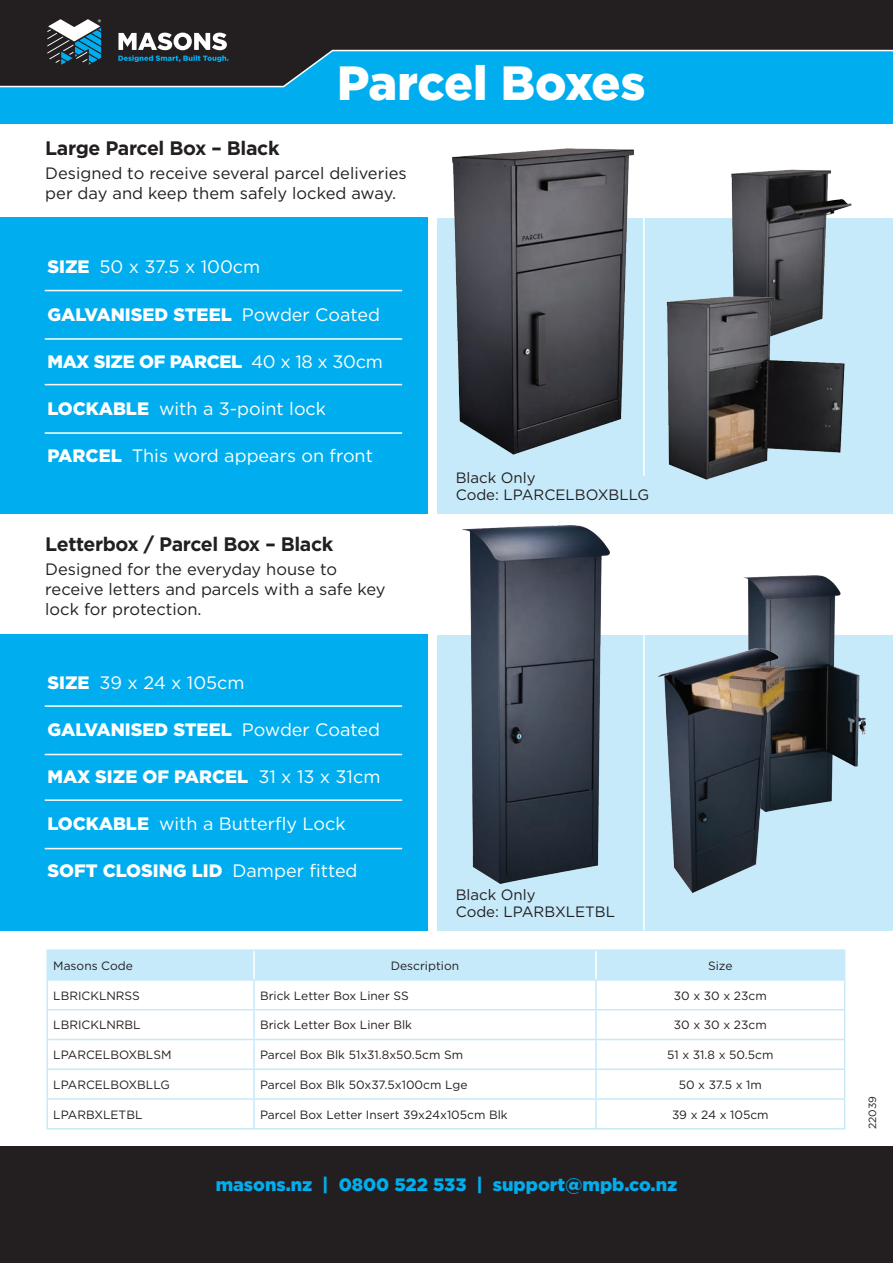
<style>
.page{position:relative;width:893px;height:1263px;background:#fff}
.page>*{position:absolute;margin:0;border:0;box-sizing:border-box;transform-origin:0 0}
.t1{font:900 48px "Gotham";letter-spacing:-.01em;color:#fff}
.MF_Paragraph{font:700 19.5px "Gotham";letter-spacing:-.02em;color:#231f20}
.t2{font:18px "Gotham";color:#fff}
.t3{font:900 18px "Gotham";color:#fff}
.t4{font:900 18px "Gotham";color:#00aeef}
.t5{font:900 18px "Gotham";letter-spacing:-.02em;color:#fff}
.MF_Paragraph-2{font:16.5px/19.8px "Gotham";color:#231f20}
.MF_Paragraph-3{font:15px "Gotham";color:#231f20}
.table_text_black{font:12px "Gotham";color:#231f20}
.MF_Paragraph-4{font:10.5px "Gotham";letter-spacing:-.005em;color:#231f20}
.s1{font-weight:900}
.s2{font-weight:400}
</style>
<div class="page">
<div style="left:0;top:0;width:893px;height:123px;background:#00aeef"></div>
<div style="left:0;top:1147px;width:893px;height:116px;background:#231f20"></div>
<svg style="left:0;top:0;width:893px;height:88px"></svg>
<svg style="left:47px;top:19px;width:182px;height:46px;background:#4e5c63"></svg>
<hr style="left:46px;top:979px;width:208px;height:2px;background:#c6eafa">
<hr style="left:46px;top:981px;width:2px;height:28px;background:#c6eafa">
<hr style="left:46px;top:1009px;width:208px;height:1px;background:#c6eafa">
<hr style="left:46px;top:1010px;width:2px;height:29px;background:#c6eafa">
<hr style="left:46px;top:1039px;width:208px;height:1px;background:#c6eafa">
<hr style="left:46px;top:1040px;width:2px;height:28px;background:#c6eafa">
<hr style="left:46px;top:1068px;width:208px;height:2px;background:#c6eafa">
<hr style="left:46px;top:1070px;width:2px;height:28px;background:#c6eafa">
<hr style="left:46px;top:1098px;width:208px;height:2px;background:#c6eafa">
<hr style="left:46px;top:1100px;width:2px;height:28px;background:#c6eafa">
<hr style="left:46px;top:1128px;width:208px;height:1px;background:#c6eafa">
<hr style="left:254px;top:1128px;width:342px;height:1px;background:#c6eafa">
<hr style="left:596px;top:1128px;width:249px;height:1px;background:#c6eafa">
<hr style="left:46px;top:949px;width:208px;height:2px;background:#c6eafa">
<hr style="left:46px;top:951px;width:2px;height:28px;background:#c6eafa">
<hr style="left:254px;top:949px;width:342px;height:2px;background:#c6eafa">
<hr style="left:596px;top:949px;width:249px;height:2px;background:#c6eafa">
<svg style="left:47px;top:951px;width:798px;height:177px"></svg>
<hr style="left:595px;top:951px;width:2px;height:28px;background:#fff">
<div style="left:0;top:634px;width:428px;height:296px;background:#00aeef"></div>
<div style="left:437px;top:635px;width:456px;height:295px;background:#c6eafa"></div>
<hr style="left:45px;top:705px;width:357px;height:2px;background:#fff">
<hr style="left:45px;top:799px;width:357px;height:2px;background:#fff">
<hr style="left:45px;top:754px;width:357px;height:1px;background:#fff">
<hr style="left:45px;top:848px;width:357px;height:1px;background:#fff">
<img style="left:462px;top:525px;width:148px;height:358px">
<img style="left:744px;top:576px;width:121px;height:233px">
<img style="left:658px;top:649px;width:126px;height:244px">
<hr style="left:643px;top:635px;width:2px;height:295px;background:#fff">
<div style="left:0;top:218px;width:428px;height:296px;background:#00aeef"></div>
<div style="left:437px;top:218px;width:456px;height:296px;background:#c6eafa"></div>
<img style="left:452px;top:148px;width:183px;height:307px">
<img style="left:731px;top:169px;width:121px;height:124px">
<img style="left:666px;top:293px;width:179px;height:187px">
<hr style="left:45px;top:290px;width:357px;height:1px;background:#fff">
<hr style="left:45px;top:384px;width:357px;height:1px;background:#fff">
<hr style="left:45px;top:338px;width:357px;height:2px;background:#fff">
<hr style="left:45px;top:432px;width:357px;height:2px;background:#fff">
<hr style="left:643px;top:218px;width:2px;height:258px;background:#fff">
<p class="t1" style="left:337px;top:50px;width:310px">Parcel Boxes</p>
<p class="MF_Paragraph" style="left:45px;top:135px;width:236px">Large Parcel Box – Black</p>
<p class="MF_Paragraph-2" style="left:45px;top:163px;width:363px">Designed to receive several parcel deliveries per day and keep them safely locked away.</p>
<p class="t2" style="left:47px;top:256px;width:214px"><span class="s1">SIZE</span> 50 x 37.5 x 100cm</p>
<p class="t3" style="left:47px;top:302px;width:334px">GALVANISED STEEL <span class="s2">Powder Coated</span></p>
<p class="t5" style="left:47px;top:349px;width:337px">MAX SIZE OF PARCEL <span class="s2">40 x 18 x 30cm</span></p>
<p class="t2" style="left:47px;top:397px;width:280px"><span class="s1">LOCKABLE</span> with a 3-point lock</p>
<p class="t2" style="left:47px;top:444px;width:327px"><span class="s1">PARCEL</span> This word appears on front</p>
<p class="MF_Paragraph" style="left:45px;top:531px;width:290px">Letterbox / Parcel Box – Black</p>
<p class="MF_Paragraph-2" style="left:45px;top:559px;width:342px">Designed for the everyday house to receive letters and parcels with a safe key lock for protection.</p>
<p class="t2" style="left:47px;top:671px;width:199px"><span class="s1">SIZE</span> 39 x 24 x 105cm</p>
<p class="t3" style="left:47px;top:717px;width:334px">GALVANISED STEEL <span class="s2">Powder Coated</span></p>
<p class="t3" style="left:47px;top:764px;width:335px">MAX SIZE OF PARCEL <span class="s2">31 x 13 x 31cm</span></p>
<p class="t2" style="left:47px;top:812px;width:300px"><span class="s1">LOCKABLE</span> with a Butterfly Lock</p>
<p class="t3" style="left:47px;top:859px;width:312px">SOFT CLOSING LID <span class="s2">Damper fitted</span></p>
<p class="MF_Paragraph-3" style="left:456px;top:468px;width:81px">Black Only</p>
<p class="MF_Paragraph-3" style="left:456px;top:485px;width:195px">Code: LPARCELBOXBLLG</p>
<p class="MF_Paragraph-3" style="left:456px;top:885px;width:81px">Black Only</p>
<p class="MF_Paragraph-3" style="left:456px;top:902px;width:161px">Code: LPARBXLETBL</p>
<p class="table_text_black" style="left:53px;top:958px;width:81px">Masons Code</p>
<p class="table_text_black" style="left:391px;top:958px;width:70px">Description</p>
<p class="table_text_black" style="left:708px;top:958px;width:26px">Size</p>
<p class="table_text_black" style="left:53px;top:988px;width:88px">LBRICKLNRSS</p>
<p class="table_text_black" style="left:260px;top:988px;width:150px">Brick Letter Box Liner SS</p>
<p class="table_text_black" style="left:674px;top:988px;width:94px">30 x 30 x 23cm</p>
<p class="table_text_black" style="left:53px;top:1017px;width:89px">LBRICKLNRBL</p>
<p class="table_text_black" style="left:260px;top:1017px;width:154px">Brick Letter Box Liner Blk</p>
<p class="table_text_black" style="left:674px;top:1017px;width:94px">30 x 30 x 23cm</p>
<p class="table_text_black" style="left:53px;top:1047px;width:120px">LPARCELBOXBLSM</p>
<p class="table_text_black" style="left:260px;top:1047px;width:205px">Parcel Box Blk 51x31.8x50.5cm Sm</p>
<p class="table_text_black" style="left:667px;top:1047px;width:108px">51 x 31.8 x 50.5cm</p>
<p class="table_text_black" style="left:53px;top:1077px;width:118px">LPARCELBOXBLLG</p>
<p class="table_text_black" style="left:260px;top:1077px;width:209px">Parcel Box Blk 50x37.5x100cm Lge</p>
<p class="table_text_black" style="left:679px;top:1077px;width:85px">50 x 37.5 x 1m</p>
<p class="table_text_black" style="left:53px;top:1107px;width:91px">LPARBXLETBL</p>
<p class="table_text_black" style="left:260px;top:1107px;width:249px">Parcel Box Letter Insert 39x24x105cm Blk</p>
<p class="table_text_black" style="left:672px;top:1107px;width:98px">39 x 24 x 105cm</p>
<h3 class="t4" style="left:216px;top:1172px;width:463px">masons.nz | 0800 522 533 | support@mpb.co.nz</h3>
<p class="MF_Paragraph-4" style="left:866px;top:1129px;width:35px;rotate:-90deg">22039</p>
</div>
